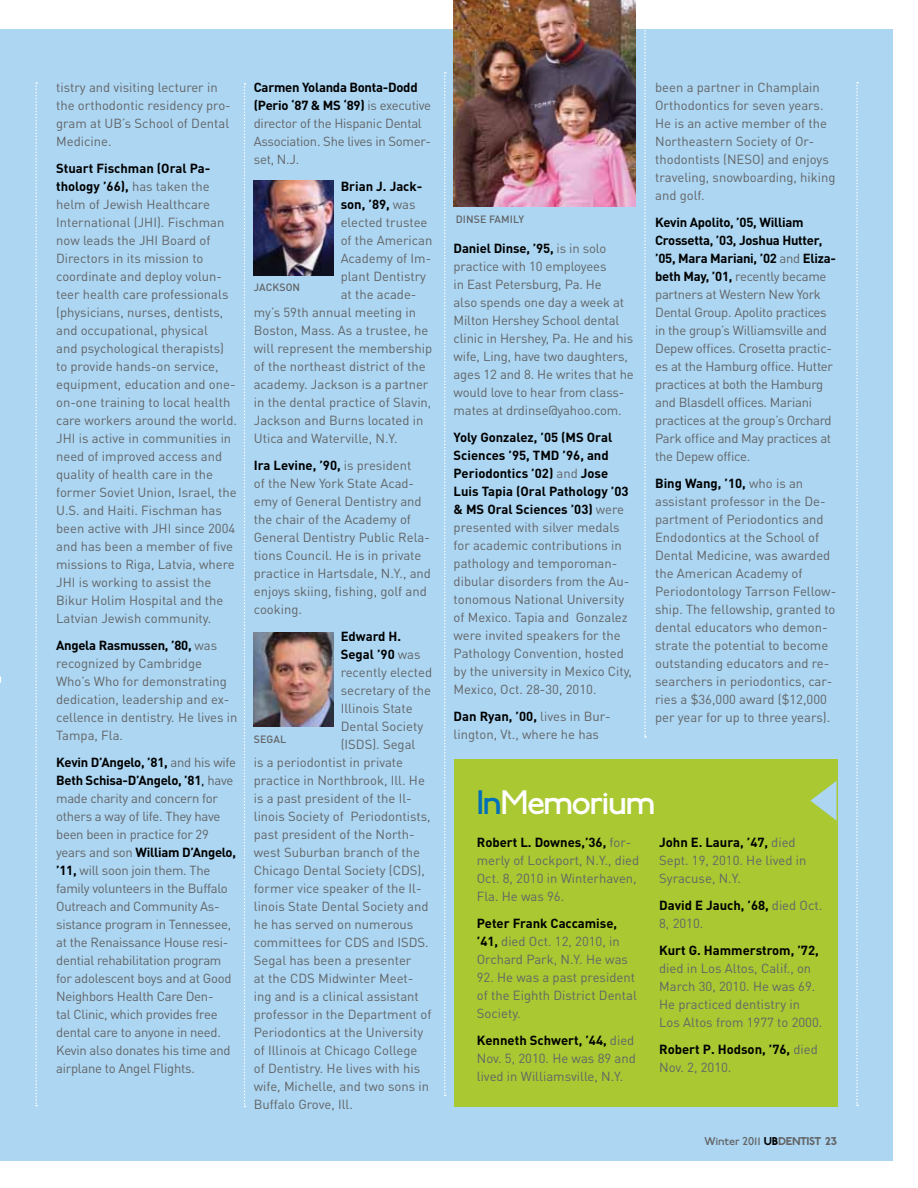
<style>
.page{position:relative;width:918px;height:1188px;background:#fff}
.page>*{position:absolute;margin:0;border:0;box-sizing:border-box;transform-origin:0 0}
.t1{font:36px "P22 Johnston Underground";letter-spacing:-.05em;color:#fff}
.t2{font:13.05px/18px "DIN Pro";color:#636466}
.t3{font:13.05px/18px "DIN Pro";letter-spacing:-.02em;color:#636466}
.t4{font:700 13.05px/18px "DIN Pro";color:#000}
.t5{font:12px "P22 Johnston Underground";letter-spacing:-.01em;color:#636466}
.t6{font:500 10.5px "DIN Pro";letter-spacing:.01em;color:#636466}
.s1{font-weight:700;color:#000}
.s2{color:#000}
.s3{font-weight:400;color:#636466}
.s4{color:#006eb9}
.s5{font-weight:700}
</style>
<div class="page">
<div style="left:0;top:30px;width:892px;height:1131px;background:#acd6f2"></div>
<img style="left:454px;top:0;width:181px;height:206px">
<img style="left:254px;top:181px;width:80px;height:94px">
<img style="left:254px;top:633px;width:80px;height:94px">
<svg style="left:0;top:676px;width:2px;height:7px"></svg>
<div style="left:454px;top:759px;width:383px;height:348px;background:#a9c832"></div>
<svg style="left:810px;top:781px;width:27px;height:40px"></svg>
<svg style="left:35px;top:82px;width:2px;height:1024px"></svg>
<svg style="left:244px;top:83px;width:1px;height:1024px"></svg>
<svg style="left:444px;top:72px;width:2px;height:1024px"></svg>
<svg style="left:856px;top:82px;width:2px;height:1024px"></svg>
<svg style="left:644px;top:29px;width:2px;height:709px"></svg>
<p class="t2" style="left:56px;top:78px;width:176px">tistry and visiting lecturer in the orthodontic residency pro&shy;gram at UB’s School of Dental<br>Medicine.</p>
<p class="t2" style="left:56px;top:159px;width:182px"><span class="s1">Stuart Fischman (Oral Pa&shy;thology ’66),</span> has taken the helm of Jewish Healthcare<br>I nternational (JHI). Fischman now leads the JHI Board of<br>Directors in its mission to coordinate and deploy volun&shy;teer health care professionals (physicians, nurses, dentists, and occupational, physical<br>and psychological therapists) to provide hands-on service, equipment, education and one&shy;on-one training to local health care workers around the world.<br>JHI is active in communities in need of improved access and quality of health care in the former Soviet Union, Israel, the<br>U.S. and Haiti. Fischman has been active with JHI since 2004 and has been a member of five missions to Riga, Latvia, where<br>JHI is working to assist the<br>Bikur Holim Hospital and the<br>Latvian Jewish community.</p>
<p class="t2" style="left:56px;top:636px;width:183px"><span class="s1">Angela Rasmussen, ’80,</span> was recognized by Cambridge<br>Who’s Who for demonstrating dedication, leadership and ex&shy;cellence in dentistry. He lives in<br>Tampa, Fla.</p>
<p class="t3" style="left:56px;top:753px;width:181px"><span class="s1">Kevin D’Angelo, ’81,</span> and his wife<br><span class="s1">Beth Schisa-D’Angelo, ’81</span><span class="s2">,</span> have made charity and concern for others a way of life. They have been been in practice for 29 years and son <span class="s1">William D’Angelo, ’11,</span> will soon join them. The family volunteers in the Buffalo<br>Outreach and Community As&shy;sistance program in Tennessee, at the Renaissance House resi&shy;dential rehabilitation program for adolescent boys and at Good<br>Neighbors Health Care Den-<br>tal Clinic, which provides free dental care to anyone in need.<br>Kevin also donates his time and airplane to Angel Flights.</p>
<p class="t3" style="left:254px;top:78px;width:179px"><span class="s1">Carmen Yolanda Bonta-Dodd (Perio ‘87 &amp; MS ‘89)</span> is executive director of the Hispanic Dental<br>Association. She lives in Somer&shy;set, N.J.</p>
<p class="t4" style="left:341px;top:177px;width:83px">Brian J. Jack-</p>
<p class="t4" style="left:341px;top:195px;width:76px">son, ’89, <span class="s3">was</span></p>
<p class="t2" style="left:341px;top:213px;width:88px">elected trustee</p>
<p class="t2" style="left:341px;top:231px;width:93px">of the American</p>
<p class="t2" style="left:341px;top:249px;width:92px">Academy of I m-</p>
<p class="t2" style="left:341px;top:267px;width:87px">plant Dentistry</p>
<p class="t2" style="left:341px;top:285px;width:77px">at the acade-</p>
<p class="t2" style="left:254px;top:303px;width:164px">my’s 59th annual meeting in</p>
<p class="t2" style="left:254px;top:321px;width:176px">Boston, Mass. As a trustee, he</p>
<p class="t2" style="left:254px;top:339px;width:180px">will represent the membership</p>
<p class="t2" style="left:254px;top:357px;width:173px">of the northeast district of the</p>
<p class="t2" style="left:254px;top:375px;width:176px">academy. Jackson is a partner</p>
<p class="t2" style="left:254px;top:393px;width:179px">in the dental practice of Slavin,</p>
<p class="t2" style="left:254px;top:411px;width:171px">Jackson and Burns located in</p>
<p class="t2" style="left:254px;top:429px;width:146px">Utica and Waterville, N.Y.</p>
<p class="t2" style="left:254px;top:456px;width:179px"><span class="s1">Ira Levine, ’90,</span> is president<br>of the New York State Acad&shy;emy of General Dentistry and the chair of the Academy of<br>General Dentistry Public Rela&shy;tions Council. He is in private practice in Hartsdale, N.Y., and enjoys skiing, fishing, golf and cooking.</p>
<p class="t4" style="left:341px;top:627px;width:62px">Edward H.</p>
<p class="t4" style="left:341px;top:645px;width:81px">Segal ’90 <span class="s3">was</span></p>
<p class="t2" style="left:341px;top:663px;width:93px">recently elected</p>
<p class="t2" style="left:341px;top:681px;width:92px">secretary of the</p>
<p class="t2" style="left:341px;top:699px;width:73px">I llinois State</p>
<p class="t2" style="left:341px;top:717px;width:84px">Dental Society</p>
<p class="t2" style="left:341px;top:735px;width:76px">(ISDS). Segal</p>
<p class="t2" style="left:254px;top:753px;width:151px">is a periodontist in private</p>
<p class="t2" style="left:254px;top:771px;width:173px">practice in Northbrook, I ll. He</p>
<p class="t2" style="left:254px;top:789px;width:160px">is a past president of the I l-</p>
<p class="t2" style="left:254px;top:807px;width:178px">linois Society of Periodontists,</p>
<p class="t2" style="left:254px;top:825px;width:162px">past president of the North-</p>
<p class="t2" style="left:254px;top:843px;width:168px">west Suburban branch of the</p>
<p class="t2" style="left:254px;top:861px;width:173px">Chicago Dental Society (CDS),</p>
<p class="t2" style="left:254px;top:879px;width:169px">former vice speaker of the I l-</p>
<p class="t2" style="left:254px;top:897px;width:176px">linois State Dental Society and</p>
<p class="t2" style="left:254px;top:915px;width:161px">he has served on numerous</p>
<p class="t2" style="left:254px;top:933px;width:176px">committees for CDS and ISDS.</p>
<p class="t2" style="left:254px;top:951px;width:159px">Segal has been a presenter</p>
<p class="t2" style="left:254px;top:969px;width:161px">at the CDS Midwinter Meet-</p>
<p class="t2" style="left:254px;top:987px;width:167px">ing and is a clinical assistant</p>
<p class="t2" style="left:254px;top:1005px;width:179px">professor in the Department of</p>
<p class="t2" style="left:254px;top:1023px;width:171px">Periodontics at the University</p>
<p class="t2" style="left:254px;top:1041px;width:165px">of I llinois at Chicago College</p>
<p class="t2" style="left:254px;top:1059px;width:168px">of Dentistry. He lives with his</p>
<p class="t2" style="left:254px;top:1077px;width:177px">wife, Michelle, and two sons in</p>
<p class="t2" style="left:254px;top:1095px;width:101px">Buffalo Grove, I ll.</p>
<p class="t6" style="left:254px;top:280px;width:48px">JACKSON</p>
<p class="t6" style="left:254px;top:732px;width:31px">SEGAL</p>
<p class="t6" style="left:456px;top:212px;width:60px">DI NSE FAMILY</p>
<p class="t2" style="left:454px;top:238px;width:182px"><span class="s1">Daniel Dinse, ’95,</span> is in solo practice with 10 employees<br>in East Petersburg, Pa. He<br>also spends one day a week at<br>Milton Hershey School dental clinic in Hershey, Pa. He and his wife, Ling, have two daughters, ages 12 and 8. He writes that he would love to hear from class&shy;mates at drdinse@yahoo.com.</p>
<p class="t2" style="left:454px;top:427px;width:180px"><span class="s1">Yoly Gonzalez, ’05 (MS Oral<br>Sciences ’95, TMD ’96, and<br>Periodontics ’02)</span> and <span class="s1">Jose<br>Luis Tapia (Oral Pathology ’03 &amp; MS Oral Sciences ’03)</span> were presented with silver medals for academic contributions in pathology and temporoman&shy;dibular disorders from the Au&shy;tonomous National University of Mexico. Tapia and Gonzalez were invited speakers for the<br>Pathology Convention, hosted by the university in Mexico City,<br>Mexico, Oct. 28-30, 2010.</p>
<p class="t2" style="left:454px;top:706px;width:159px"><span class="s1">Dan Ryan, ’00,</span> lives in Bur&shy;lington, Vt., where he has</p>
<p class="t2" style="left:655px;top:78px;width:182px">been a partner in Champlain<br>Orthodontics for seven years.<br>He is an active member of the<br>Northeastern Society of Or&shy;thodontists (NESO) and enjoys traveling, snowboarding, hiking and golf.</p>
<p class="t3" style="left:655px;top:213px;width:183px"><span class="s1">Kevin Apolito, ’05, William<br>Crossetta, ’03, Joshua Hutter, ’05, Mara Mariani, ’02</span> and <span class="s1">Eliza&shy;beth May, ’01,</span> recently became partners at Western New York<br>Dental Group. Apolito practices in the group’s Williamsville and<br>Depew offices. Crosetta practic&shy;es at the Hamburg office. Hutter practices at both the Hamburg and Blasdell offices. Mariani practices at the group’s Orchard<br>Park office and May practices at the Depew office.</p>
<p class="t2" style="left:655px;top:473px;width:183px"><span class="s1">Bing Wang, ’10,</span> who is an assistant professor in the De&shy;partment of Periodontics and<br>Endodontics at the School of<br>Dental Medicine, was awarded the American Academy of<br>Periodontology Tarrson Fellow&shy;ship. The fellowship, granted to dental educators who demon&shy;strate the potential to become outstanding educators and re&shy;searchers in periodontics, car&shy;ries a $36,000 award ($12,000 per year for up to three years).</p>
<h1 class="t1" style="left:476px;top:782px;width:181px"><span class="s4">In</span>Memorium</h1>
<p class="t2" style="left:477px;top:833px;width:164px"><span class="s1">Robert L. Downes,’36,</span> for&shy;merly of Lockport, N.Y., died<br>Oct. 8, 2010 in Winterhaven,<br>Fla. He was 96.</p>
<p class="t2" style="left:477px;top:914px;width:153px"><span class="s1">Peter Frank Caccamise, ’41,</span> died Oct. 12, 2010, in<br>Orchard Park, N.Y. He was</p>
<p class="t2" style="left:477px;top:968px;width:162px">92. He was a past president of the Eighth District Dental<br>Society.</p>
<p class="t2" style="left:477px;top:1031px;width:161px;text-align:justify"><span class="s1">Kenneth Schwert, ’44,</span> died Nov. 5, 2010. He was 89 and lived in Williamsville, N.Y.</p>
<p class="t2" style="left:659px;top:833px;width:149px"><span class="s1">John E. Laura, ’47,</span> died<br>Sept. 19, 2010. He lived in<br>Syracuse, N.Y.</p>
<p class="t4" style="left:659px;top:896px;width:165px">David E Jauch, ’68, <span class="s3">died Oct.<br>8, 2010.</span></p>
<p class="t4" style="left:659px;top:941px;width:161px">Kurt G. Hammerstrom, ’72,</p>
<p class="t2" style="left:659px;top:959px;width:165px">died in Los Altos, Calif., on<br>March 30, 2010. He was 69.<br>He practiced dentistry in<br>Los Altos from 1977 to 2000.</p>
<p class="t4" style="left:659px;top:1040px;width:160px">Robert P. Hodson, ’76, <span class="s3">died<br>Nov. 2, 2010.</span></p>
<p class="t5" style="left:704px;top:1134px;width:134px">Winter 2011 <span class="s1">UB</span><span class="s5">DENTIST 23</span></p>
</div>
